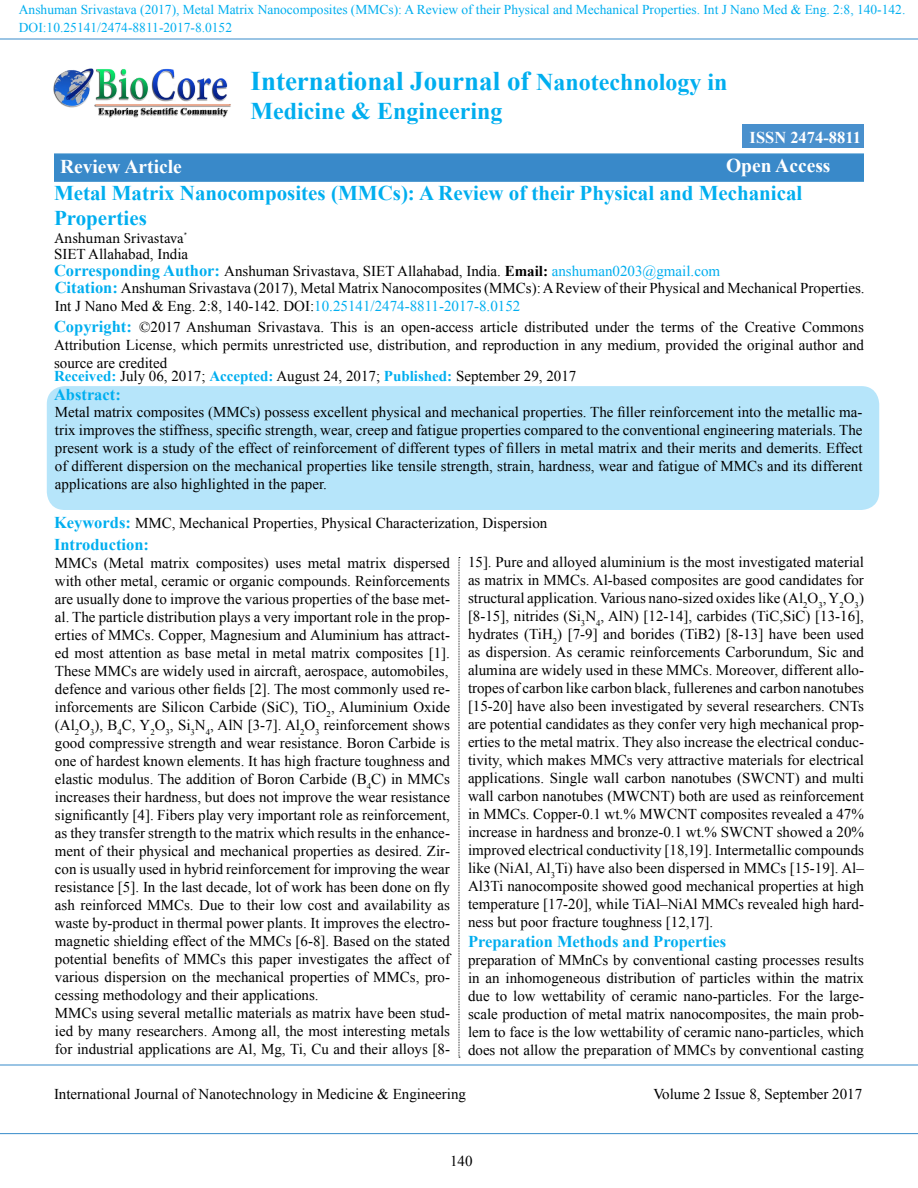
<style>
.page{position:relative;width:918px;height:1188px;background:#fff}
.page>*{position:absolute;margin:0;border:0;box-sizing:border-box;transform-origin:0 0}
.t1{font:700 27px "Times New Roman";color:#00aeef}
.t2{font:700 24px "Times New Roman";color:#00aeef}
.t3{font:700 21px/25.2px "Times New Roman";color:#00aeef}
.t4{font:700 19.5px "Times New Roman";color:#fff}
.t5{font:700 16.5px "Times New Roman";color:#00aeef}
.t6{font:700 16.5px "Times New Roman";color:#fff}
.t7{font:15px/18px "Times New Roman";color:#000;text-align:justify}
.t8{font:15px "Minion Pro";letter-spacing:-.005em;color:#000}
.t9{font:13.5px/18px "Times New Roman";color:#00aeef}
.s1{font-size:24px}
.s2{font-weight:700;font-size:16.5px;color:#00aeef}
.s3{font-weight:700}
.s4{color:#00aeef}
.s5{font-weight:700;color:#00aeef}
</style>
<div class="page">
<hr style="left:0;top:39px;width:918px;height:1px;background:#378bca">
<hr style="left:0;top:1065px;width:918px;height:1px;background:#378bca">
<hr style="left:0;top:1133px;width:918px;height:1px;background:#378bca">
<div style="left:54px;top:153px;width:810px;height:29px;background:#3989c9;border:2px solid #378bca"></div>
<div style="left:47px;top:386px;width:832px;height:124px;background:#b6e5fa;border-radius:18px"></div>
<svg style="left:459px;top:557px;width:1px;height:501px"></svg>
<div style="left:742px;top:124px;width:122px;height:24px;background:#4990cd"></div>
<img style="left:53px;top:68px;width:178px;height:50px">
<p class="t9" style="left:19px;top:0;width:888px">Anshuman Srivastava (2017), Metal Matrix Nanocomposites (MMCs): A Review of their Physical and Mechanical Properties. Int J Nano Med &amp; Eng. 2:8, 140-142.<br>DOI:10.25141/2474-8811-2017-8.0152</p>
<p class="t1" style="left:250px;top:63px;width:479px">International Journal of <span class="s1">Nanotechnology in</span></p>
<p class="t2" style="left:250px;top:94px;width:253px">Medicine &amp; Engineering</p>
<p class="t6" style="left:750px;top:126px;width:113px">ISSN 2474-8811</p>
<p class="t4" style="left:60px;top:153px;width:123px">Review Article</p>
<p class="t4" style="left:726px;top:152px;width:106px">Open Access</p>
<p class="t3" style="left:54px;top:180px;width:750px">Metal Matrix Nanocomposites (MMCs): A Review of their Physical and Mechanical<br>Properties</p>
<p class="t8" style="left:54px;top:228px;width:135px">Anshuman Srivastava<sup>*</sup></p>
<p class="t7" style="left:54px;top:244px;width:136px">SIET Allahabad, India</p>
<p class="t7" style="left:54px;top:262px;width:668px"><span class="s2">Corresponding Author:</span> Anshuman Srivastava, SIET Allahabad, India. <span class="s3">Email:</span> <span class="s4">anshuman0203@gmail.com</span></p>
<p class="t7" style="left:55px;top:279px;width:811px"><span class="s2">Citation:</span> Anshuman Srivastava (2017), Metal Matrix Nanocomposites (MMCs): A Review of their Physical and Mechanical Properties.<br>Int J Nano Med &amp; Eng. 2:8, 140-142. DOI:<span class="s4">10.25141/2474-8811-2017-8.0152</span></p>
<p class="t7" style="left:54px;top:317px;width:812px"><span class="s2">Copyright:</span> ©2017 Anshuman Srivastava. This is an open-access article distributed under the terms of the Creative Commons Attribution License, which permits unrestricted use, distribution, and reproduction in any medium, provided the original author and source are credited</p>
<p class="t7" style="left:54px;top:367px;width:524px"><span class="s5">Received:</span> July 06, 2017; <span class="s5">Accepted:</span> August 24, 2017; <span class="s5">Published:</span> September 29, 2017</p>
<p class="t5" style="left:54px;top:383px;width:68px">Abstract:</p>
<p class="t7" style="left:55px;top:403px;width:809px">Metal matrix composites (MMCs) possess excellent physical and mechanical properties. The filler reinforcement into the metallic ma&shy;trix improves the stiffness, specific strength, wear, creep and fatigue properties compared to the conventional engineering materials. The present work is a study of the effect of reinforcement of different types of fillers in metal matrix and their merits and demerits. Effect of different dispersion on the mechanical properties like tensile strength, strain, hardness, wear and fatigue of MMCs and its different applications are also highlighted in the paper.</p>
<p class="t7" style="left:54px;top:514px;width:495px"><span class="s2">Keywords:</span> MMC, Mechanical Properties, Physical Characterization, Dispersion</p>
<p class="t5" style="left:54px;top:533px;width:97px">Introduction:</p>
<p class="t7" style="left:55px;top:553px;width:397px">MMCs (Metal matrix composites) uses metal matrix dispersed with other metal, ceramic or organic compounds. Reinforcements are usually done to improve the various properties of the base met&shy;al. The particle distribution plays a very important role in the prop&shy;erties of MMCs. Copper, Magnesium and Aluminium has attract&shy;ed most attention as base metal in metal matrix composites [1].<br>These MMCs are widely used in aircraft, aerospace, automobiles,</p>
<p class="t7" style="left:55px;top:679px;width:397px">defence and various other fields [2]. The most commonly used re&shy;inforcements are Silicon Carbide (SiC), TiO<sub>2</sub>, Aluminium Oxide (Al<sub>2</sub>O<sub>3</sub>), B<sub>4</sub>C, Y<sub>2</sub>O<sub>3</sub>, Si<sub>3</sub>N<sub>4</sub>, AlN [3-7]. Al<sub>2</sub>O<sub>3</sub> reinforcement shows good compressive strength and wear resistance. Boron Carbide is one of hardest known elements. It has high fracture toughness and elastic modulus. The addition of Boron Carbide (B<sub>4</sub>C) in MMCs increases their hardness, but does not improve the wear resistance significantly [4]. Fibers play very important role as reinforcement, as they transfer strength to the matrix which results in the enhance&shy;ment of their physical and mechanical properties as desired. Zir&shy;con is usually used in hybrid reinforcement for improving the wear resistance [5]. In the last decade, lot of work has been done on fly ash reinforced MMCs. Due to their low cost and availability as waste by-product in thermal power plants. It improves the electro&shy;magnetic shielding effect of the MMCs [6-8]. Based on the stated potential benefits of MMCs this paper investigates the affect of various dispersion on the mechanical properties of MMCs, pro&shy;cessing methodology and their applications.</p>
<p class="t7" style="left:55px;top:1003px;width:397px">MMCs using several metallic materials as matrix have been stud&shy;ied by many researchers. Among all, the most interesting metals for industrial applications are Al, Mg, Ti, Cu and their alloys [8-</p>
<p class="t7" style="left:468px;top:553px;width:398px">15]. Pure and alloyed aluminium is the most investigated material as matrix in MMCs. Al-based composites are good candidates for structural application. Various nano-sized oxides like (Al<sub>2</sub>O<sub>3</sub>, Y<sub>2</sub>O<sub>3</sub>) [8-15], nitrides (Si<sub>3</sub>N<sub>4</sub>, AlN) [12-14], carbides (TiC,SiC) [13-16], hydrates (TiH<sub>2</sub>) [7-9] and borides (TiB2) [8-13] have been used as dispersion. As ceramic reinforcements Carborundum, Sic and alumina are widely used in these MMCs. Moreover, different allo&shy;tropes of carbon like carbon black, fullerenes and carbon nanotubes [15-20] have also been investigated by several researchers. CNTs are potential candidates as they confer very high mechanical prop&shy;erties to the metal matrix. They also increase the electrical conduc&shy;tivity, which makes MMCs very attractive materials for electrical applications. Single wall carbon nanotubes (SWCNT) and multi wall carbon nanotubes (MWCNT) both are used as reinforcement in MMCs. Copper-0.1 wt.% MWCNT composites revealed a 47% increase in hardness and bronze-0.1 wt.% SWCNT showed a 20% improved electrical conductivity [18,19]. Intermetallic compounds like (NiAl, Al<sub>3</sub>Ti) have also been dispersed in MMCs [15-19]. Al– Al3Ti nanocomposite showed good mechanical properties at high temperature [17-20], while TiAl–NiAl MMCs revealed high hard&shy;ness but poor fracture toughness [12,17].</p>
<p class="t5" style="left:468px;top:930px;width:260px">Preparation Methods and Properties</p>
<p class="t7" style="left:468px;top:950px;width:398px">preparation of MMnCs by conventional casting processes results in an inhomogeneous distribution of particles within the matrix due to low wettability of ceramic nano-particles. For the large&shy;scale production of metal matrix nanocomposites, the main prob&shy;lem to face is the low wettability of ceramic nano-particles, which does not allow the preparation of MMCs by conventional casting</p>
<p class="t7" style="left:54px;top:1085px;width:414px">International Journal of Nanotechnology in Medicine &amp; Engineering</p>
<p class="t7" style="left:653px;top:1085px;width:210px">Volume 2 Issue 8, September 2017</p>
<p class="t7" style="left:450px;top:1152px;width:24px">140</p>
</div>
